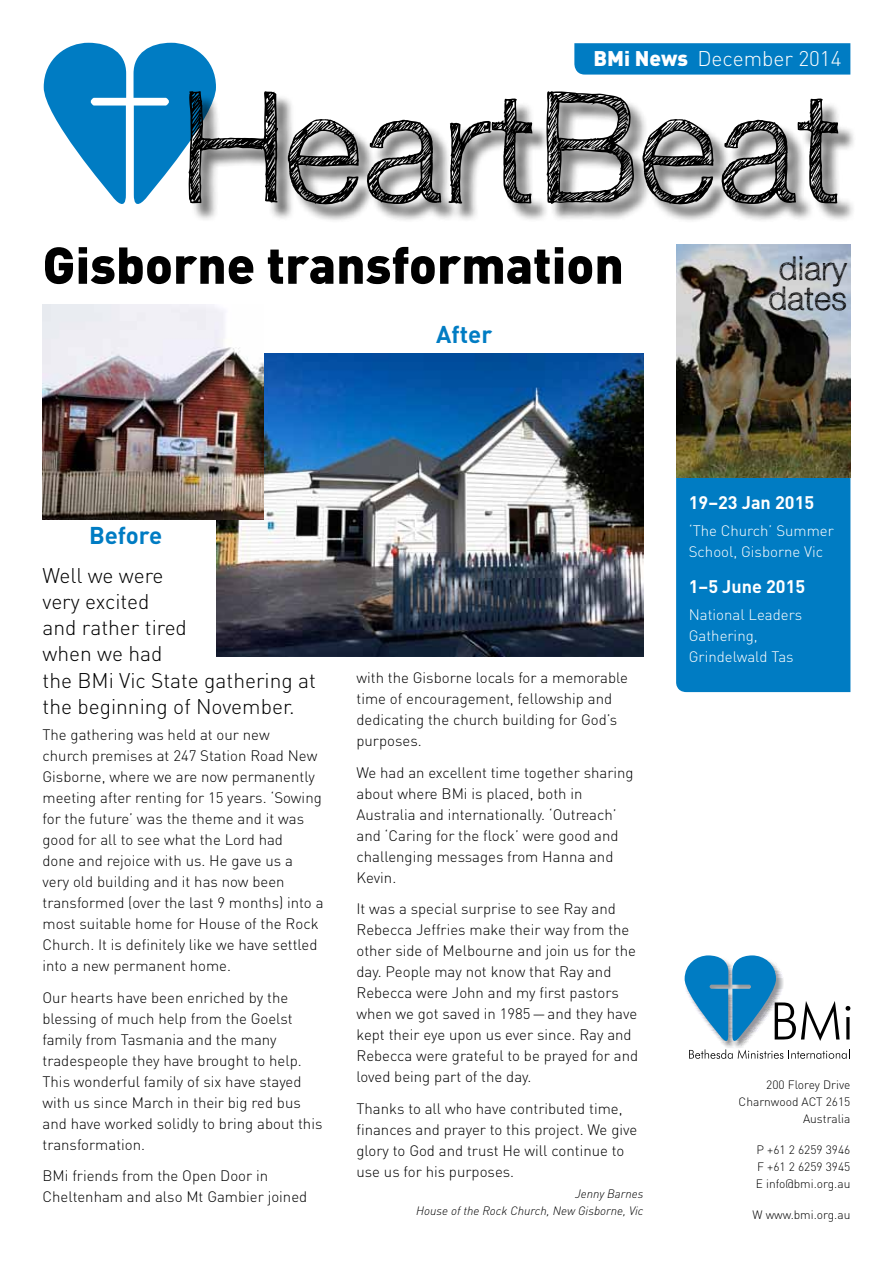
<style>
.page{position:relative;width:893px;height:1263px;background:#fff}
.page>*{position:absolute;margin:0;border:0;box-sizing:border-box;transform-origin:0 0}
.t1{font:300 153px "Sketchetik";color:#000}
.t2{font:900 51px "DIN";color:#000}
.t3{font:300 33px/30.6px "Sketchetik";color:#000;text-align:center}
.t4{font:700 24px "DIN";color:#007cc3}
.t5{font:300 21px/26.2px "DIN";color:#000}
.t6{font:300 21px "DIN";color:#fff}
.t7{font:700 18px "DIN";color:#fff}
.t8{font:300 15px/21px "DIN";color:#000}
.t9{font:300 15px/21px "DIN";color:#fff}
.t10{font:300 12px/16.8px "DIN";color:#000;text-align:right}
.t11{font:italic 300 12px/16.8px "DIN";color:#000;text-align:right}
.s1{font-weight:900}
</style>
<div class="page">
<img style="left:217px;top:353px;width:426px;height:303px">
<div style="left:676px;top:477px;width:174px;height:215px;background:#007cc3"></div>
<svg style="left:574px;top:43px;width:276px;height:32px;background:#067fc4"></svg>
<svg style="left:44px;top:43px;width:82px;height:161px"></svg>
<svg style="left:134px;top:43px;width:82px;height:161px"></svg>
<div style="left:191px;top:93px;width:665px;height:130px;background:#000;opacity:.6"></div>
<svg style="left:685px;top:955px;width:165px;height:104px"></svg>
<img style="left:676px;top:244px;width:174px;height:233px">
<img style="left:43px;top:304px;width:221px;height:216px">
<h3 class="t6" style="left:593px;top:45px;width:250px"><span class="s1">BMi News</span> December 2014</h3>
<h1 class="t1" style="left:176px;top:54px;width:667px">HeartBeat</h1>
<h2 class="t2" style="left:43px;top:231px;width:583px">Gisborne transformation</h2>
<h3 class="t4" style="left:436px;top:319px;width:57px">After</h3>
<h3 class="t3" style="left:768px;top:252px;width:80px">diary dates</h3>
<h3 class="t4" style="left:89px;top:520px;width:75px">Before</h3>
<h3 class="t5" style="left:43px;top:562px;width:275px">Well we were<br>very excited<br>and rather tired<br>when we had<br>the BMi Vic State gathering at the beginning of November.</h3>
<p class="t8" style="left:43px;top:724px;width:282px">The gathering was held at our new<br>church premises at 247 Station Road New Gisborne, where we are now permanently meeting after renting for 15 years. ‘Sowing for the future’ was the theme and it was good for all to see what the Lord had<br>done and rejoice with us. He gave us a<br>very old building and it has now been transformed (over the last 9 months) into a most suitable home for House of the Rock Church. It is definitely like we have settled into a new permanent home.</p>
<p class="t8" style="left:43px;top:986px;width:281px">Our hearts have been enriched by the blessing of much help from the Goelst family from Tasmania and the many tradespeople they have brought to help.<br>This wonderful family of six have stayed with us since March in their big red bus and have worked solidly to bring about this transformation.</p>
<p class="t8" style="left:43px;top:1165px;width:266px">BMi friends from the Open Door in<br>Cheltenham and also Mt Gambier joined</p>
<p class="t8" style="left:356px;top:667px;width:273px">with the Gisborne locals for a memorable time of encouragement, fellowship and dedicating the church building for God’s purposes.</p>
<p class="t8" style="left:356px;top:762px;width:279px">We had an excellent time together sharing about where BMi is placed, both in Australia and internationally. ‘Outreach’ and ‘Caring for the flock’ were good and challenging messages from Hanna and Kevin.</p>
<p class="t8" style="left:356px;top:898px;width:283px">It was a special surprise to see Ray and Rebecca Jeffries make their way from the other side of Melbourne and join us for the day. People may not know that Ray and Rebecca were John and my first pastors when we got saved in 1985—and they have kept their eye upon us ever since. Ray and Rebecca were grateful to be prayed for and loved being part of the day.</p>
<p class="t8" style="left:356px;top:1098px;width:282px">Thanks to all who have contributed time, finances and prayer to this project. We give glory to God and trust He will continue to use us for his purposes.</p>
<p class="t11" style="left:416px;top:1185px;width:229px">Jenny Barnes<br>House of the Rock Church, New Gisborne, Vic</p>
<p class="t7" style="left:689px;top:491px;width:127px">19–23 Jan 2015</p>
<p class="t9" style="left:689px;top:519px;width:147px">‘The Church’ Summer<br>School, Gisborne Vic</p>
<p class="t7" style="left:689px;top:575px;width:118px">1–5 June 2015</p>
<p class="t9" style="left:689px;top:603px;width:115px">National Leaders<br>Gathering,<br>Grindelwald Tas</p>
<p class="t10" style="left:739px;top:1076px;width:113px">200 Florey Drive<br>Charnwood ACT 2615<br>Australia</p>
<p class="t10" style="left:756px;top:1141px;width:96px;text-align:justify">P +61 2 6259 3946<br>F +61 2 6259 3945<br>E info@bmi.org.au</p>
<p class="t10" style="left:753px;top:1206px;width:99px">W www.bmi.org.au</p>
</div>
